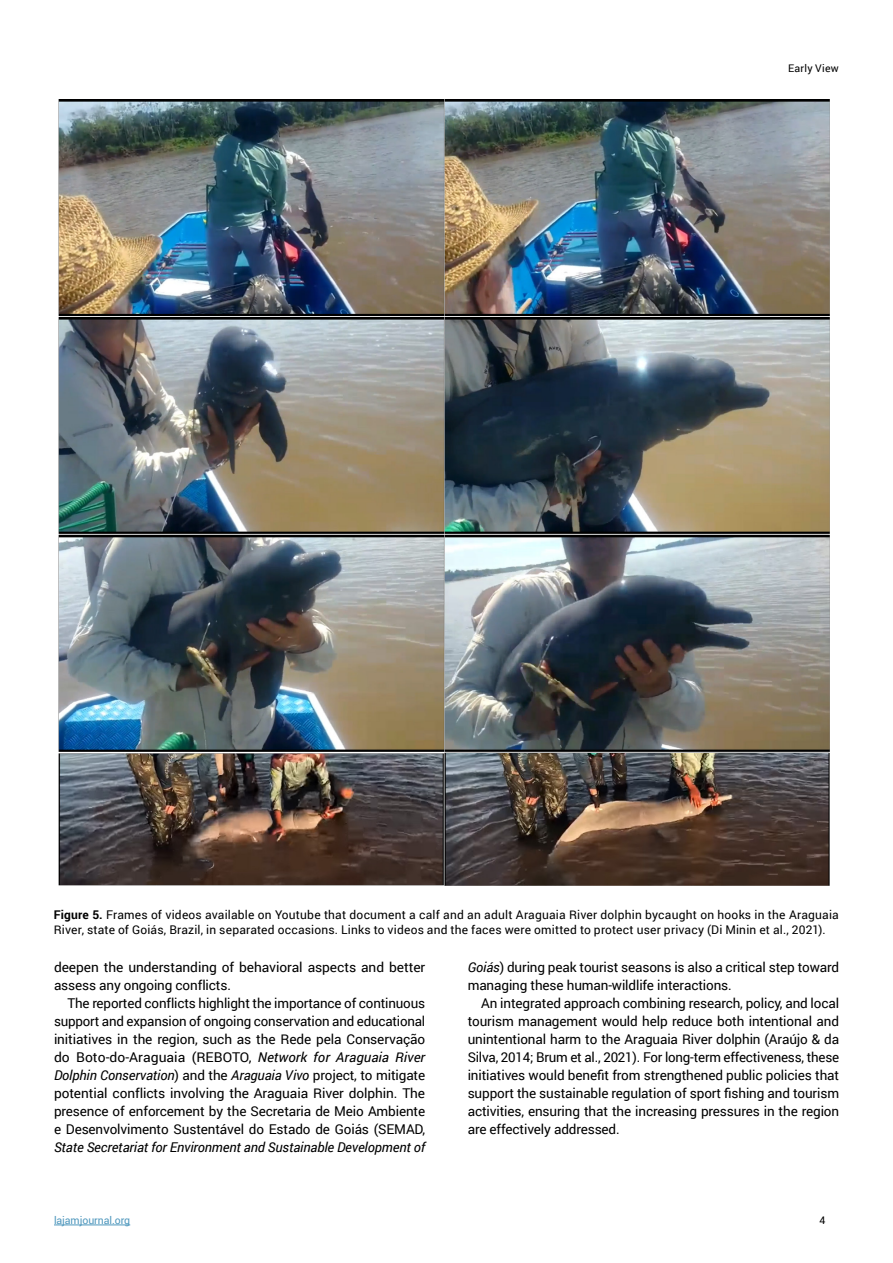
<style>
.page{position:relative;width:893px;height:1263px;background:#fff}
.page>*{position:absolute;margin:0;border:0;box-sizing:border-box;transform-origin:0 0}
.Princ{font:13.5px/18px "Roboto";letter-spacing:-.01em;color:#000}
._8pt_just{font:12px/14.4px "Roboto";letter-spacing:.015em;color:#000}
.t1{font:10.5px "Roboto";letter-spacing:-.005em;color:#4e97bd}
.t2{font:10.5px "Roboto";letter-spacing:.025em;color:#000}
.s1{font-weight:700}
.s2{font-style:italic}
</style>
<div class="page">
<hr style="left:54px;top:1225px;width:76px;height:1px;background:#4e97bd">
<img style="left:58px;top:99px;width:772px;height:786px">
<p class="t2" style="left:788px;top:61px;width:52px">Early View</p>
<p class="_8pt_just" style="left:54px;top:907px;width:786px"><span class="s1">Figure 5.</span> Frames of videos available on Youtube that document a calf and an adult Araguaia River dolphin bycaught on hooks in the Araguaia<br>River, state of Goiás, Brazil, in separated occasions. Links to videos and the faces were omitted to protect user privacy (Di Minin et al., 2021).</p>
<p class="Princ" style="left:54px;top:958px;width:373px">deepen the understanding of behavioral aspects and better assess any ongoing conflicts.</p>
<p class="Princ" style="left:54px;top:994px;width:373px;text-align:justify;text-indent:14px">The reported conflicts highlight the importance of continuous support and expansion of ongoing conservation and educational initiatives in the region, such as the Rede pela Conservação do Boto-do-Araguaia (REBOTO, <span class="s2">Network for Araguaia River Dolphin Conservation</span>) and the <span class="s2">Araguaia Vivo</span> project, to mitigate potential conflicts involving the Araguaia River dolphin. The presence of enforcement by the Secretaria de Meio Ambiente e Desenvolvimento Sustentável do Estado de Goiás (SEMAD, <span class="s2">State Secretariat for Environment and Sustainable Development of</span></p>
<p class="Princ" style="left:468px;top:958px;width:373px"><span class="s2">Goiás</span>) during peak tourist seasons is also a critical step toward managing these human-wildlife interactions.</p>
<p class="Princ" style="left:468px;top:994px;width:373px;text-align:justify;text-indent:14px">An integrated approach combining research, policy, and local tourism management would help reduce both intentional and unintentional harm to the Araguaia River dolphin (Araújo &amp; da Silva, 2014; Brum et al., 2021). For long-term effectiveness, these initiatives would benefit from strengthened public policies that support the sustainable regulation of sport fishing and tourism activities, ensuring that the increasing pressures in the region are effectively addressed.</p>
<p class="t1" style="left:54px;top:1213px;width:78px">lajamjournal.org</p>
<p class="t2" style="left:819px;top:1213px;width:7px">4</p>
</div>
